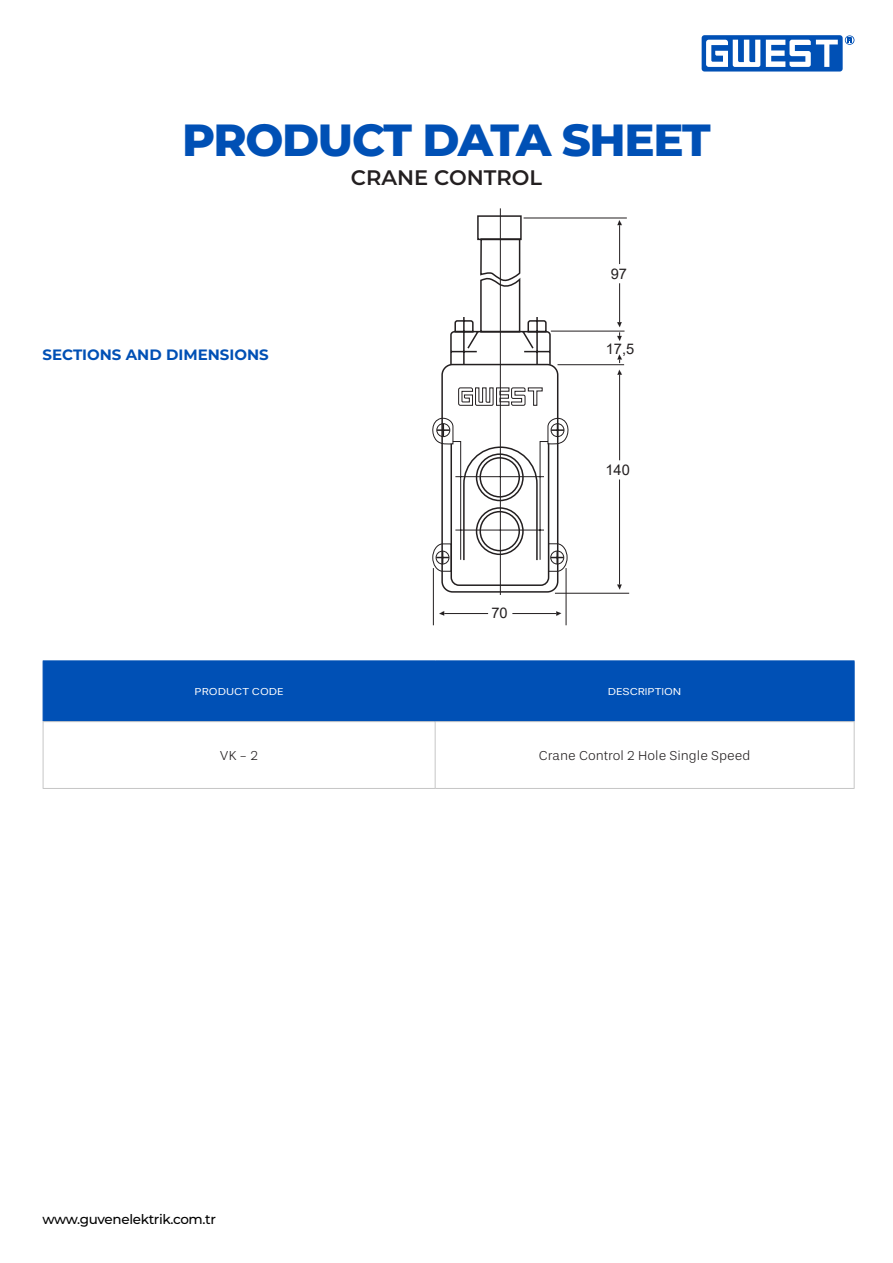
<style>
.page{position:relative;width:893px;height:1263px;background:#fff}
.page>*{position:absolute;margin:0;border:0;box-sizing:border-box;transform-origin:0 0}
.Category_3_Description{font:800 45px "Montserrat";letter-spacing:-.03em;color:#0050b5}
.Category_3_Description-2{font:600 21px "Montserrat";color:#231f20}
.t1{font:700 15px "Montserrat";color:#0050b5}
.t2{font:14.7px "Arial";color:#231f20}
.TABLO_İÇERİK{font:300 13.5px "Stevie Sans";color:#231f20}
.t3{font:500 13.5px "Montserrat";letter-spacing:-.025em;color:#000}
.TABLO_BAŞLIK{font:10.5px "Stevie Sans";color:#fff;scale:1.14 1}
</style>
<div class="page">
<div style="left:702px;top:35px;width:141px;height:36px;background:#0050b5;border-radius:3px"></div>
<svg style="left:706px;top:40px;width:54px;height:27px"></svg>
<svg style="left:766px;top:40px;width:72px;height:27px"></svg>
<svg style="left:845px;top:35px;width:9px;height:10px"></svg>
<div style="left:44px;top:661px;width:810px;height:60px;background:#0050b5"></div>
<hr style="left:854px;top:722px;width:1px;height:66px;background:#c6c6c6">
<hr style="left:435px;top:788px;width:419px;height:1px;background:#c6c6c6">
<hr style="left:43px;top:660px;width:392px;height:1px;background:#0050b5">
<hr style="left:43px;top:661px;width:1px;height:60px;background:#0050b5">
<hr style="left:43px;top:721px;width:392px;height:1px;background:#c6c6c6">
<hr style="left:43px;top:722px;width:1px;height:66px;background:#c6c6c6">
<hr style="left:435px;top:722px;width:1px;height:66px;background:#c6c6c6">
<hr style="left:43px;top:788px;width:392px;height:1px;background:#c6c6c6">
<hr style="left:435px;top:660px;width:419px;height:1px;background:#0050b5">
<hr style="left:435px;top:661px;width:1px;height:60px;background:#0050b5">
<hr style="left:854px;top:661px;width:1px;height:60px;background:#0050b5">
<hr style="left:435px;top:721px;width:419px;height:1px;background:#c6c6c6">
<svg style="left:439px;top:611px;width:5px;height:5px"></svg>
<hr style="left:444px;top:613px;width:44px;height:1px;background:#231f20">
<svg style="left:556px;top:611px;width:5px;height:5px"></svg>
<hr style="left:512px;top:613px;width:44px;height:1px;background:#231f20">
<svg style="left:432px;top:215px;width:198px;height:379px"></svg>
<p class="Category_3_Description" style="left:182px;top:107px;width:530px">PRODUCT DATA SHEET</p>
<p class="Category_3_Description-2" style="left:351px;top:162px;width:193px">CRANE CONTROL</p>
<p class="t1" style="left:43px;top:344px;width:228px">SECTIONS AND DIMENSIONS</p>
<p class="t2" style="left:491px;top:603px;width:18px">70</p>
<p class="t2" style="left:611px;top:264px;width:18px">97</p>
<p class="t2" style="left:606px;top:338px;width:30px">17,5</p>
<p class="t2" style="left:605px;top:459px;width:26px">140</p>
<p class="TABLO_BAŞLIK" style="left:195px;top:686px;width:79px">PRODUCT CODE</p>
<p class="TABLO_BAŞLIK" style="left:608px;top:686px;width:66px">DESCRIPTION</p>
<p class="TABLO_İÇERİK" style="left:220px;top:748px;width:40px">VK - 2</p>
<p class="TABLO_İÇERİK" style="left:539px;top:748px;width:213px">Crane Control 2 Hole Single Speed</p>
<p class="t3" style="left:43px;top:1209px;width:175px">www.guvenelektrik.com.tr</p>
</div>
